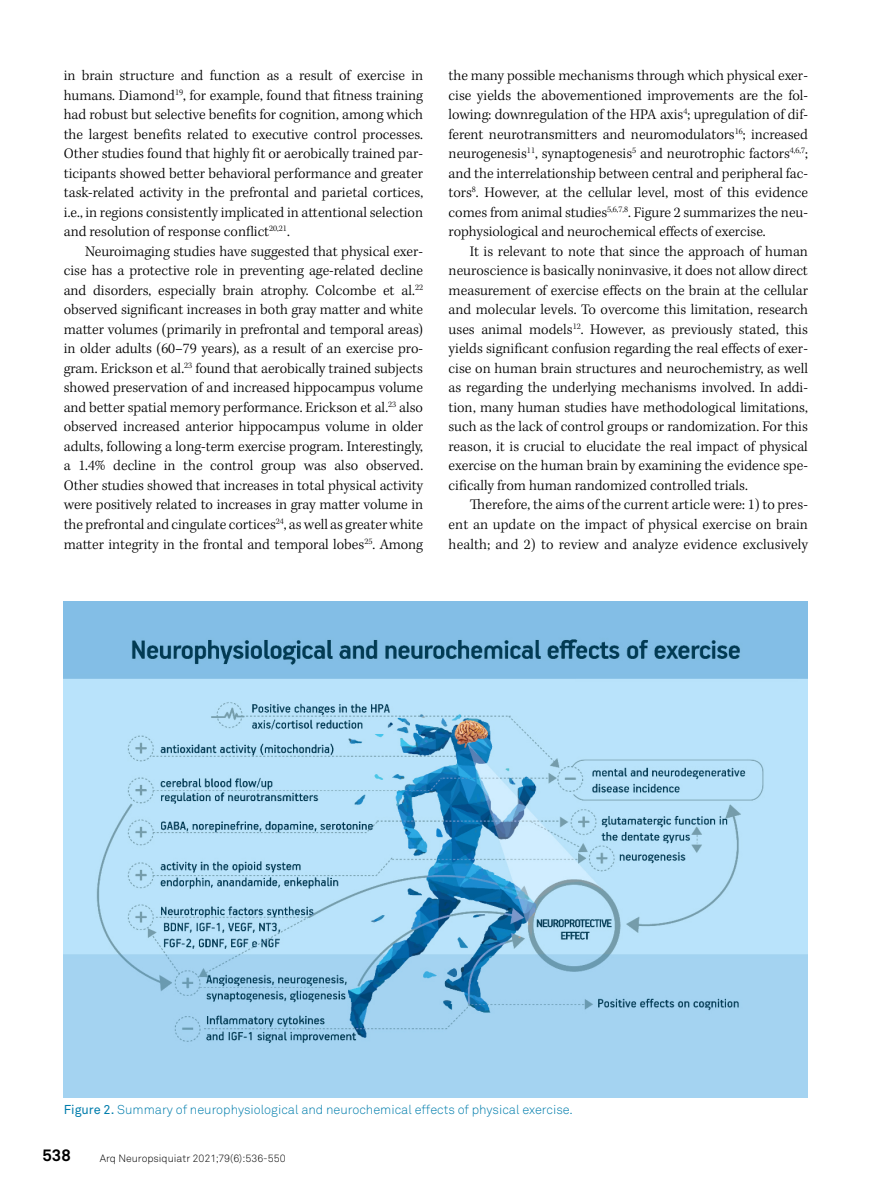
<style>
.page{position:relative;width:893px;height:1191px;background:#fff}
.page>*{position:absolute;margin:0;border:0;box-sizing:border-box;transform-origin:0 0}
.t1{font:700 16.5px "Akkurat Pro";color:#000}
.t2{font:300 15px/19.5px "Kepler Std";color:#000;text-align:justify}
.t3{font:12.75px "Akkurat Light Pro";color:#007dac}
.t4{font:10.5px "Akkurat Light Pro";color:#000}
.s1{font-family:"Akkurat Pro"}
</style>
<div class="page">
<img style="left:64px;top:601px;width:744px;height:496px">
<p class="t2" style="left:64px;top:67px;width:361px">in brain structure and function as a result of exercise in humans. Diamond<sup>19</sup>, for example, found that fitness training had robust but selective benefits for cognition, among which the largest benefits related to executive control processes.<br>Other studies found that highly fit or aerobically trained par&shy;ticipants showed better behavioral performance and greater task-related activity in the prefrontal and parietal cortices, i.e., in regions consistently implicated in attentional selection and resolution of response conflict<sup>20,21</sup>.</p>
<p class="t2" style="left:64px;top:242px;width:361px;text-indent:21px">Neuroimaging studies have suggested that physical exer&shy;cise has a protective role in preventing age-related decline and disorders, especially brain atrophy. Colcombe et al.<sup>22 </sup>observed significant increases in both gray matter and white matter volumes (primarily in prefrontal and temporal areas) in older adults (60–79 years), as a result of an exercise pro&shy;gram. Erickson et al.<sup>23</sup> found that aerobically trained subjects showed preservation of and increased hippocampus volume and better spatial memory performance. Erickson et al.<sup>23</sup> also observed increased anterior hippocampus volume in older adults, following a long-term exercise program. Interestingly, a 1.4% decline in the control group was also observed.<br>Other studies showed that increases in total physical activity were positively related to increases in gray matter volume in the prefrontal and cingulate cortices<sup>24</sup>, as well as greater white matter integrity in the frontal and temporal lobes<sup>25</sup>. Among</p>
<p class="t2" style="left:449px;top:67px;width:361px">the many possible mechanisms through which physical exer&shy;cise yields the abovementioned improvements are the fol&shy;lowing: downregulation of the HPA axis<sup>4</sup>; upregulation of dif&shy;ferent neurotransmitters and neuromodulators<sup>16</sup>; increased neurogenesis<sup>11</sup>, synaptogenesis<sup>5</sup> and neurotrophic factors<sup>4,6,7</sup>; and the interrelationship between central and peripheral fac&shy;tors<sup>8</sup>. However, at the cellular level, most of this evidence comes from animal studies<sup>5,6,7,8</sup>. Figure 2 summarizes the neu&shy;rophysiological and neurochemical effects of exercise.</p>
<p class="t2" style="left:449px;top:242px;width:361px;text-indent:21px">It is relevant to note that since the approach of human neuroscience is basically noninvasive, it does not allow direct measurement of exercise effects on the brain at the cellular and molecular levels. To overcome this limitation, research uses animal models<sup>12</sup>. However, as previously stated, this yields significant confusion regarding the real effects of exer&shy;cise on human brain structures and neurochemistry, as well as regarding the underlying mechanisms involved. In addi&shy;tion, many human studies have methodological limitations, such as the lack of control groups or randomization. For this reason, it is crucial to elucidate the real impact of physical exercise on the human brain by examining the evidence spe&shy;cifically from human randomized controlled trials.</p>
<p class="t2" style="left:449px;top:496px;width:361px;text-indent:21px">Therefore, the aims of the current article were: 1) to pres&shy;ent an update on the impact of physical exercise on brain health; and 2) to review and analyze evidence exclusively</p>
<p class="t3" style="left:64px;top:1102px;width:511px"><span class="s1">Figure 2.</span> Summary of neurophysiological and neurochemical effects of physical exercise.</p>
<p class="t1" style="left:43px;top:1145px;width:30px">538</p>
<p class="t4" style="left:100px;top:1151px;width:187px">Arq Neuropsiquiatr 2021;79(6):536-550</p>
</div>
